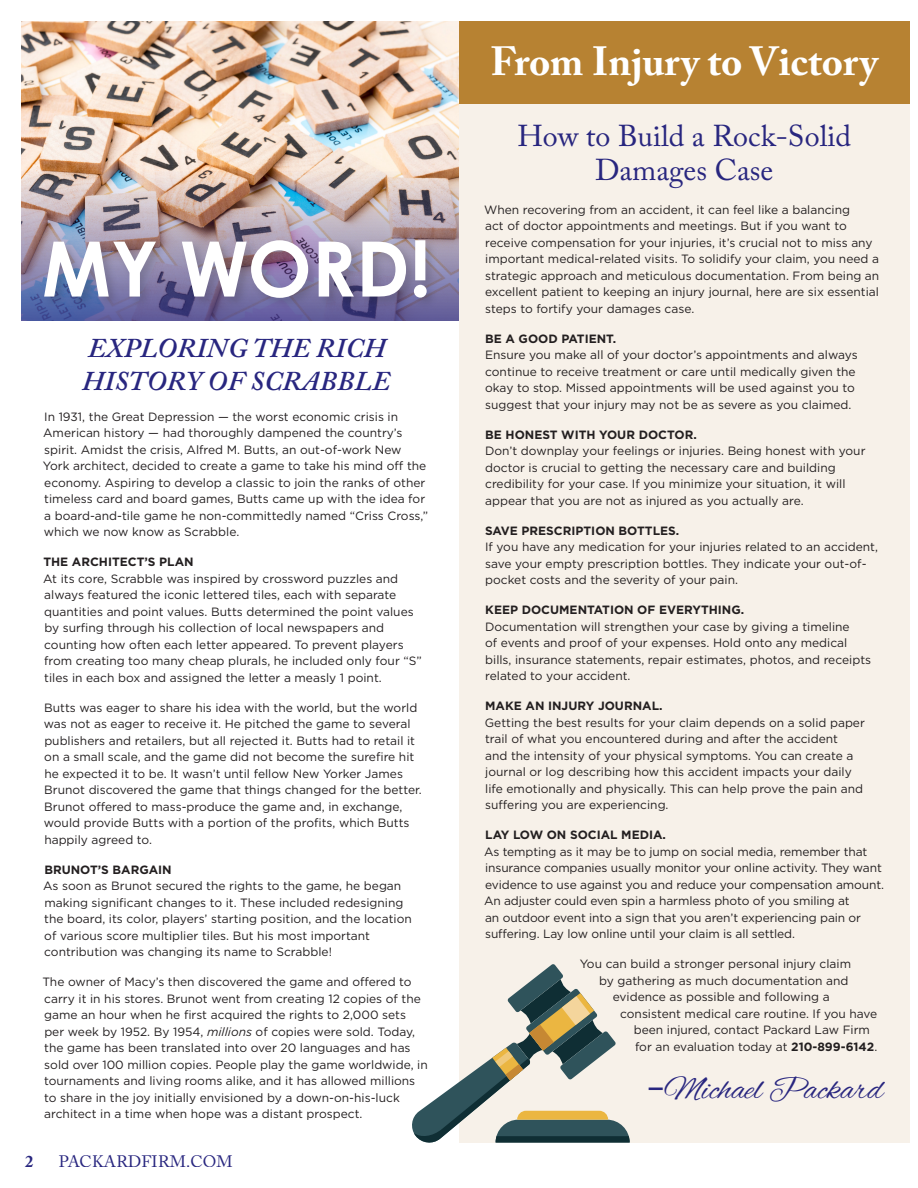
<style>
.page{position:relative;width:918px;height:1188px;background:#fff}
.page>*{position:absolute;margin:0;border:0;box-sizing:border-box;transform-origin:0 0}
.t1{font:700 76.5px "Century Gothic Pro";color:#fff}
.t2{font:700 40.5px "Adobe Caslon Pro";color:#fff}
.t3{font:33.45px "Alex Brush";color:#28267f}
.t4{font:30px/34.5px "Adobe Caslon Pro";color:#28267f;text-align:center}
.t5{font:italic 600 27px/33px "Adobe Caslon Pro";letter-spacing:.015em;color:#28267f}
.t6{font:16.5px "Adobe Caslon Pro";letter-spacing:.015em;color:#28267f}
.t7{font:700 16.5px "Adobe Caslon Pro";color:#28267f}
.body{font:12px/16.5px "Gotham";color:#231f20}
.Parapgrah_Header{font:700 12px "Gotham";color:#231f20}
.s1{font-weight:700}
.s2{font-style:italic}
.s3{font-family:"Open Sans"}
</style>
<div class="page">
<img style="left:21px;top:21px;width:438px;height:300px">
<div style="left:459px;top:0;width:450px;height:1143px;background:#f7f1e9"></div>
<div style="left:42px;top:237px;width:397px;height:74px;background:#231f20;opacity:.2"></div>
<div style="left:459px;top:5px;width:450px;height:99px;background:#b78232"></div>
<svg style="left:412px;top:964px;width:218px;height:179px"></svg>
<div style="left:0;top:0;width:918px;height:20px;background:#fff"></div>
<p class="t1" style="left:42px;top:221px;width:391px">MY WORD!</p>
<p class="t5" style="left:83px;top:331px;width:309px">EXPLORING THE RICH<br>HISTORY OF SCRABBLE</p>
<p class="body" style="left:43px;top:408px;width:387px">In 1931, the Great Depression — the worst economic crisis in American history — had thoroughly dampened the country’s spirit. Amidst the crisis, Alfred M. Butts, an out-of-work New York architect, decided to create a game to take his mind off the economy. Aspiring to develop a classic to join the ranks of other timeless card and board games, Butts came up with the idea for a board-and-tile game he non-committedly named “Criss Cross,” which we now know as Scrabble.</p>
<p class="body" style="left:43px;top:553px;width:380px"><span class="s1">THE ARCHITECT’S PLAN<br></span>At its core, Scrabble was inspired by crossword puzzles and always featured the iconic lettered tiles, each with separate quantities and point values. Butts determined the point values by surfing through his collection of local newspapers and counting how often each letter appeared. To prevent players from creating too many cheap plurals, he included only four “S” tiles in each box and assigned the letter a measly 1 point.</p>
<p class="body" style="left:44px;top:699px;width:379px">Butts was eager to share his idea with the world, but the world was not as eager to receive it. He pitched the game to several publishers and retailers, but all rejected it. Butts had to retail it on a small scale, and the game did not become the surefire hit he expected it to be. It wasn’t until fellow New Yorker James Brunot discovered the game that things changed for the better.<br>Brunot offered to mass-produce the game and, in exchange, would provide Butts with a portion of the profits, which Butts happily agreed to.</p>
<p class="body" style="left:43px;top:861px;width:370px"><span class="s1">BRUNOT’S BARGAIN<br></span>As soon as Brunot secured the rights to the game, he began making significant changes to it. These included redesigning the board, its color, players’ starting position, and the location of various score multiplier tiles. But his most important contribution was changing its name to Scrabble!</p>
<p class="body" style="left:42px;top:973px;width:387px">The owner of Macy’s then discovered the game and offered to carry it in his stores. Brunot went from creating 12 copies of the game an hour when he first acquired the rights to 2,000 sets<br>per week by 1952. By 1954, <span class="s2">millions</span> of copies were sold. Today, the game has been translated into over 20 languages and has sold over 100 million copies. People play the game worldwide, in tournaments and living rooms alike, and it has allowed millions to share in the joy initially envisioned by a down-on-his-luck architect in a time when hope was a distant prospect.</p>
<p class="t7" style="left:25px;top:1152px;width:10px">2</p>
<p class="t6" style="left:59px;top:1152px;width:175px">PACKARDFIRM.COM</p>
<p class="t2" style="left:490px;top:38px;width:389px">From Injury to Victory</p>
<p class="t4" style="left:517px;top:118px;width:335px">How to Build a Rock-Solid<br>Damages Case</p>
<p class="body" style="left:484px;top:201px;width:397px">When recovering from an accident, it can feel like a balancing<br>act of doctor appointments and meetings. But if you want to receive compensation for your injuries, it’s crucial not to miss any important medical-related visits. To solidify your claim, you need a strategic approach and meticulous documentation. From being an excellent patient to keeping an injury journal, here are six essential steps to fortify your damages case.</p>
<p class="Parapgrah_Header" style="left:485px;top:331px;width:133px">BE A GOOD PATIENT.</p>
<p class="body" style="left:485px;top:347px;width:374px">Ensure you make all of your doctor’s appointments and always continue to receive treatment or care until medically given the okay to stop. Missed appointments will be used against you to suggest that your injury may not be as severe as you claimed.</p>
<p class="Parapgrah_Header" style="left:485px;top:427px;width:213px">BE HONEST WITH YOUR DOCTOR.</p>
<p class="body" style="left:485px;top:443px;width:382px">Don’t downplay your feelings or injuries. Being honest with your doctor is crucial to getting the necessary care and building credibility for your case. If you minimize your situation, it will appear that you are not as injured as you actually are.</p>
<p class="Parapgrah_Header" style="left:485px;top:523px;width:196px">SAVE PRESCRIPTION BOTTLES.</p>
<p class="body" style="left:485px;top:539px;width:394px">If you have any medication for your injuries related to an accident, save your empty prescription bottles. They indicate your out-of&shy;pocket costs and the severity of your pain.</p>
<p class="Parapgrah_Header" style="left:485px;top:602px;width:261px">KEEP DOCUMENTATION OF EVERYTHING.</p>
<p class="body" style="left:485px;top:618px;width:388px">Documentation will strengthen your case by giving a timeline<br>of events and proof of your expenses. Hold onto any medical bills, insurance statements, repair estimates, photos, and receipts related to your accident.</p>
<p class="Parapgrah_Header" style="left:485px;top:698px;width:179px">MAKE AN INJURY JOURNAL.</p>
<p class="body" style="left:485px;top:714px;width:382px">Getting the best results for your claim depends on a solid paper trail of what you encountered during and after the accident<br>and the intensity of your physical symptoms. You can create a journal or log describing how this accident impacts your daily life emotionally and physically. This can help prove the pain and suffering you are experiencing.</p>
<p class="Parapgrah_Header" style="left:485px;top:827px;width:182px">LAY LOW ON SOCIAL MEDIA.</p>
<p class="body" style="left:484px;top:843px;width:402px">As tempting as it may be to jump on social media, remember that insurance companies usually monitor your online activity. They want evidence to use against you and reduce your compensation amount.<br>An adjuster could even spin a harmless photo of you smiling at<br>an outdoor event into a sign that you aren’t experiencing pain or suffering. Lay low online until your claim is all settled.</p>
<p class="body" style="left:580px;top:956px;width:273px">You can build a stronger personal injury claim</p>
<p class="body" style="left:599px;top:972px;width:251px">by gathering as much documentation and</p>
<p class="body" style="left:613px;top:989px;width:219px">evidence as possible and following a</p>
<p class="body" style="left:620px;top:1005px;width:259px">consistent medical care routine. If you have</p>
<p class="body" style="left:634px;top:1022px;width:238px">been injured, contact Packard Law Firm</p>
<p class="body" style="left:635px;top:1038px;width:244px">for an evaluation today at <span class="s1">210-899-6142</span>.</p>
<p class="t3" style="left:648px;top:1070px;width:237px"><span class="s3">–</span>Michael Packard</p>
</div>
